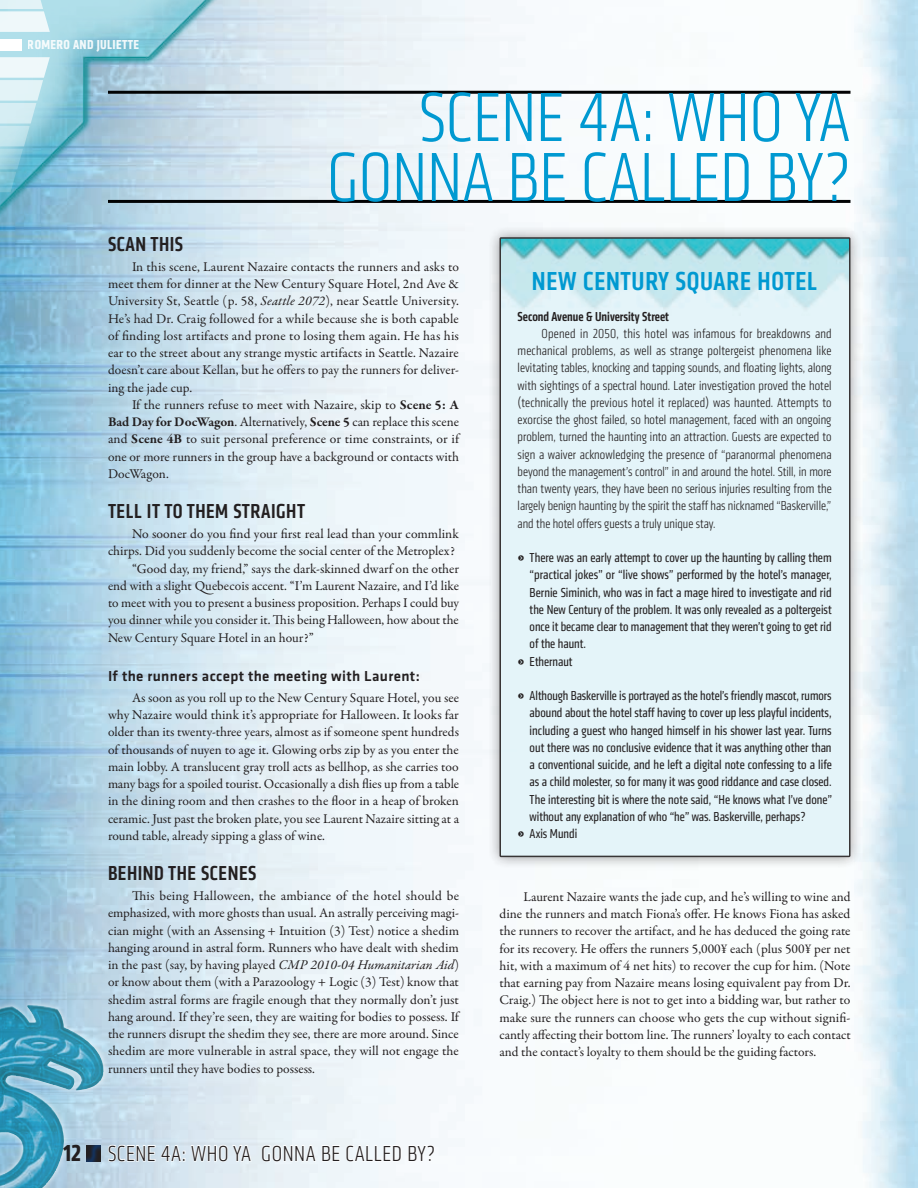
<style>
.page{position:relative;width:918px;height:1188px;background:#fff}
.page>*{position:absolute;margin:0;border:0;box-sizing:border-box;transform-origin:0 0}
.t1{font:300 condensed 72px/60px "Klavika";color:#0099d1;text-align:right}
.t2{font:500 condensed 27px "Klavika";letter-spacing:.025em;color:#0099d1}
.t3{font:300 condensed 22.5px "Klavika";letter-spacing:.025em;color:#231f20}
.t4{font:500 condensed 21px "Klavika";letter-spacing:.025em;color:#231f20}
.t5{font:500 15px "Klavika";letter-spacing:.025em;color:#231f20}
.t6{font:13.5px/17.2px "Garamond Premr Pro";color:#231f20;text-align:justify}
.t7{font:condensed 13.5px "Klavika";color:#231f20}
.t8{font:300 condensed 13.5px/17.2px "Klavika";color:#231f20;text-align:justify}
.t9{font:500 condensed 13.5px "Klavika";color:#231f20}
.t10{font:700 condensed 13.5px "Klavika";letter-spacing:.025em;color:#fff}
.s1{font-style:italic}
.s2{font-weight:700}
.s3{font-family:"Badloc ICG";font-stretch:normal;font-size:18px}
.s4{font-weight:700;font-size:24px}
</style>
<div class="page">
<img style="left:0;top:0;width:918px;height:1188px">
<svg style="left:0;top:999px;width:109px;height:189px;background:#76b5ce"></svg>
<img style="left:0;top:1005px;width:35px;height:82px">
<div style="left:85px;top:1143px;width:18px;height:19px;background:#0099d1;opacity:.5"></div>
<svg style="left:107px;top:1140px;width:146px;height:27px"></svg>
<svg style="left:261px;top:1141px;width:174px;height:25px"></svg>
<hr style="left:108px;top:91px;width:742px;height:3px;background:#010203">
<hr style="left:108px;top:200px;width:742px;height:3px;background:#010203">
<div style="left:487px;top:225px;width:376px;height:645px;background:#231f20;opacity:.5"></div>
<img style="left:503px;top:240px;width:344px;height:614px">
<div style="left:500px;top:237px;width:350px;height:620px;border:2px solid #231f20"></div>
<img style="left:0;top:0;width:297px;height:306px">
<svg style="left:0;top:57px;width:50px;height:135px;background:#a8d7e4"></svg>
<svg style="left:0;top:0;width:50px;height:32px"></svg>
<div style="left:0;top:39px;width:21px;height:12px;background:#fff"></div>
<p class="t10" style="left:28px;top:36px;width:113px">ROMERO AND JULIETTE</p>
<h1 class="t1" style="left:327px;top:88px;width:525px">SCENE 4A: WHO yA<br>GONNA BE CALLED By?</h1>
<h3 class="t4" style="left:108px;top:230px;width:77px">SCAN THIS</h3>
<p class="t6" style="left:108px;top:258px;width:353px;text-indent:24px">In this scene, Laurent Nazaire contacts the runners and asks to meet them for dinner at the New Century Square Hotel, 2nd Ave &amp; University St, Seattle (p. 58, <span class="s1">Seattle 2072</span>), near Seattle University.<br>He’s had Dr. Craig followed for a while because she is both capable of finding lost artifacts and prone to losing them again. He has his ear to the street about any strange mystic artifacts in Seattle. Nazaire doesn’t care about Kellan, but he offers to pay the runners for deliver&shy;ing the jade cup.</p>
<p class="t6" style="left:108px;top:396px;width:353px;text-indent:24px">If the runners refuse to meet with Nazaire, skip to <span class="s2">Scene 5: A Bad Day for DocWagon</span>. Alternatively, <span class="s2">Scene 5</span> can replace this scene and <span class="s2">Scene 4B</span> to suit personal preference or time constraints, or if one or more runners in the group have a background or contacts with DocWagon.</p>
<h3 class="t4" style="left:108px;top:498px;width:199px">TELL IT To THEM STRAIGHT</h3>
<p class="t6" style="left:132px;top:526px;width:329px">No sooner do you find your first real lead than your commlink</p>
<p class="t6" style="left:108px;top:543px;width:349px">chirps. Did you suddenly become the social center of the Metroplex?</p>
<p class="t6" style="left:132px;top:560px;width:329px">“Good day, my friend,” says the dark-skinned dwarf on the other</p>
<p class="t6" style="left:108px;top:577px;width:352px">end with a slight Quebecois accent. “I’m Laurent Nazaire, and I’d like</p>
<p class="t6" style="left:108px;top:595px;width:353px">to meet with you to present a business proposition. Perhaps I could buy</p>
<p class="t6" style="left:108px;top:612px;width:352px">you dinner while you consider it. This being Halloween, how about the</p>
<p class="t6" style="left:108px;top:629px;width:207px">New Century Square Hotel in an hour?”</p>
<p class="t5" style="left:108px;top:668px;width:313px">If the runners accept the meeting with Laurent:</p>
<p class="t6" style="left:108px;top:689px;width:353px;text-indent:24px">As soon as you roll up to the New Century Square Hotel, you see why Nazaire would think it’s appropriate for Halloween. It looks far older than its twenty-three years, almost as if someone spent hundreds of thousands of nuyen to age it. Glowing orbs zip by as you enter the main lobby. A translucent gray troll acts as bellhop, as she carries too many bags for a spoiled tourist. Occasionally a dish flies up from a table in the dining room and then crashes to the floor in a heap of broken ceramic. Just past the broken plate, you see Laurent Nazaire sitting at a round table, already sipping a glass of wine.</p>
<h3 class="t4" style="left:108px;top:860px;width:150px">BEHIND THE SCENES</h3>
<p class="t6" style="left:108px;top:888px;width:353px;text-indent:24px">This being Halloween, the ambiance of the hotel should be emphasized, with more ghosts than usual. An astrally perceiving magi&shy;cian might (with an Assensing + Intuition (3) Test) notice a shedim hanging around in astral form. Runners who have dealt with shedim in the past (say, by having played <span class="s1">CMP 2010-04 Humanitarian Aid</span>) or know about them (with a Parazoology + Logic (3) Test) know that shedim astral forms are fragile enough that they normally don’t just hang around. If they’re seen, they are waiting for bodies to possess. If the runners disrupt the shedim they see, there are more around. Since shedim are more vulnerable in astral space, they will not engage the runners until they have bodies to possess.</p>
<p class="t6" style="left:500px;top:888px;width:353px;text-indent:24px">Laurent Nazaire wants the jade cup, and he’s willing to wine and dine the runners and match Fiona’s offer. He knows Fiona has asked the runners to recover the artifact, and he has deduced the going rate for its recovery. He offers the runners 5,000¥ each (plus 500¥ per net hit, with a maximum of 4 net hits) to recover the cup for him. (Note that earning pay from Nazaire means losing equivalent pay from Dr.<br>Craig.) The object here is not to get into a bidding war, but rather to make sure the runners can choose who gets the cup without signifi&shy;cantly affecting their bottom line. The runners’ loyalty to each contact and the contact’s loyalty to them should be the guiding factors.</p>
<h2 class="t2" style="left:532px;top:264px;width:287px">NEw CENTURY SQUARE HoTEL</h2>
<p class="t9" style="left:518px;top:308px;width:153px">Second Avenue &amp; University Street</p>
<p class="t8" style="left:518px;top:325px;width:316px;text-indent:24px">Opened in 2050, this hotel was infamous for breakdowns and mechanical problems, as well as strange poltergeist phenomena like levitating tables, knocking and tapping sounds, and floating lights, along with sightings of a spectral hound. Later investigation proved the hotel (technically the previous hotel it replaced) was haunted. Attempts to exorcise the ghost failed, so hotel management, faced with an ongoing problem, turned the haunting into an attraction. Guests are expected to sign a waiver acknowledging the presence of “paranormal phenomena beyond the management’s control” in and around the hotel. Still, in more than twenty years, they have been no serious injuries resulting from the largely benign haunting by the spirit the staff has nicknamed “Baskerville,” and the hotel offers guests a truly unique stay.</p>
<p class="t7" style="left:518px;top:550px;width:316px"><span class="s3">&gt;</span> There was an early attempt to cover up the haunting by calling them</p>
<p class="t7" style="left:530px;top:567px;width:304px">“practical jokes” or “live shows” performed by the hotel’s manager,</p>
<p class="t7" style="left:530px;top:584px;width:303px">Bernie Siminich, who was in fact a mage hired to investigate and rid</p>
<p class="t7" style="left:530px;top:601px;width:304px">the New Century of the problem. It was only revealed as a poltergeist</p>
<p class="t7" style="left:530px;top:619px;width:304px">once it became clear to management that they weren’t going to get rid</p>
<p class="t7" style="left:530px;top:636px;width:58px">of the haunt.</p>
<p class="t7" style="left:518px;top:653px;width:57px"><span class="s3">&gt;</span> Ethernaut</p>
<p class="t7" style="left:518px;top:688px;width:315px"><span class="s3">&gt;</span> Although Baskerville is portrayed as the hotel’s friendly mascot, rumors</p>
<p class="t7" style="left:530px;top:705px;width:303px">abound about the hotel staff having to cover up less playful incidents,</p>
<p class="t7" style="left:530px;top:722px;width:304px">including a guest who hanged himself in his shower last year. Turns</p>
<p class="t7" style="left:530px;top:739px;width:303px">out there was no conclusive evidence that it was anything other than</p>
<p class="t7" style="left:530px;top:757px;width:304px">a conventional suicide, and he left a digital note confessing to a life</p>
<p class="t7" style="left:530px;top:774px;width:304px">as a child molester, so for many it was good riddance and case closed.</p>
<p class="t7" style="left:530px;top:791px;width:304px">The interesting bit is where the note said, “He knows what I’ve done”</p>
<p class="t7" style="left:530px;top:808px;width:277px">without any explanation of who “he” was. Baskerville, perhaps?</p>
<p class="t7" style="left:518px;top:826px;width:61px"><span class="s3">&gt;</span> Axis Mundi</p>
<h3 class="t3" style="left:63px;top:1141px;width:373px"><span class="s4">12</span> SCENE 4A: WHO yA GONNA BE CALLED By?</h3>
</div>
